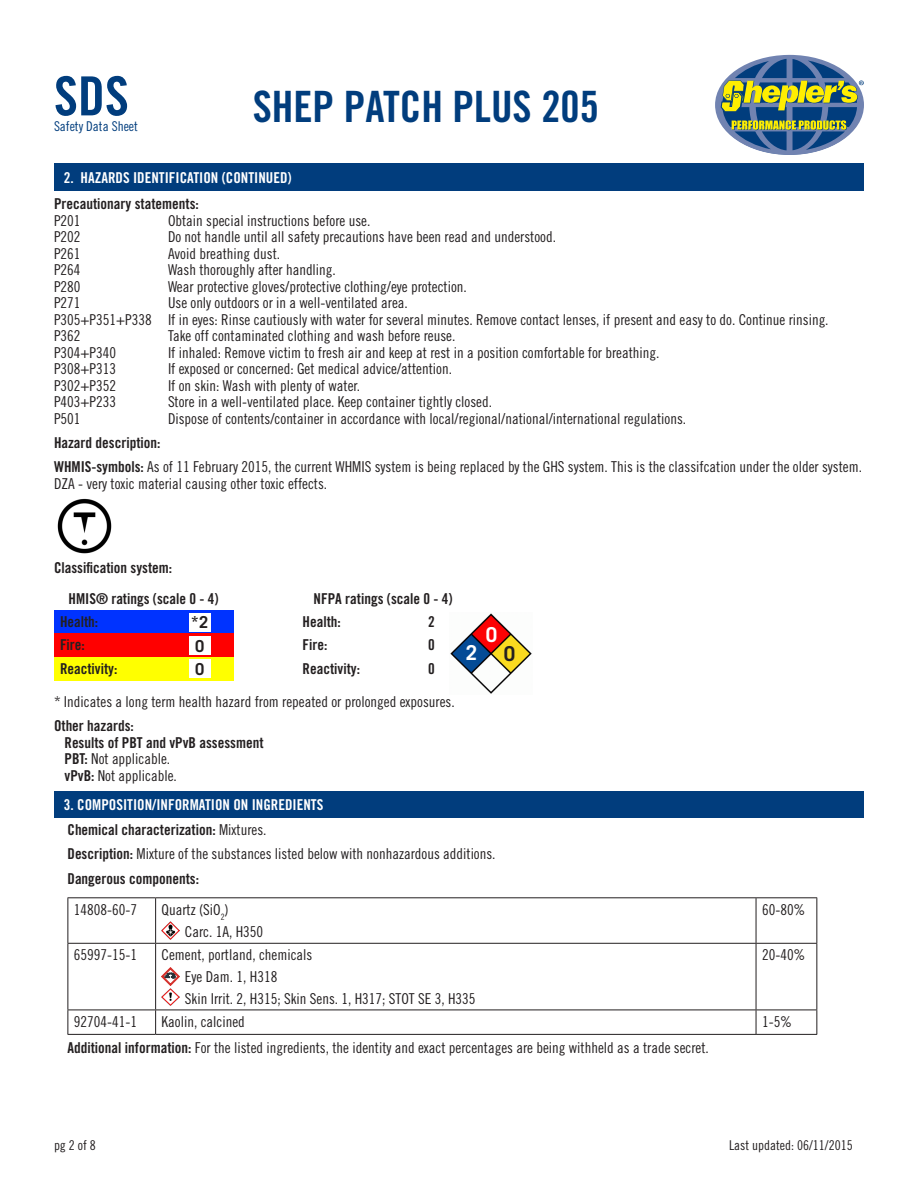
<style>
.page{position:relative;width:918px;height:1188px;background:#fff}
.page>*{position:absolute;margin:0;border:0;box-sizing:border-box;transform-origin:0 0}
.t1{font:54px "Trade Gothic LT Std Bd Cn 20";color:#013d7d}
.t2{font:43.2px "Trade Gothic LT Std Bd Cn 20";color:#013d7d}
.cHART_tEXT{font:700 20.55px "Trade Gothic LT Std";color:#fff}
.cHART_tEXT-2{font:700 20.55px "Trade Gothic LT Std";color:#231f20}
.cHART_tEXT-3{font:700 16.5px "Trade Gothic LT Std";color:#231f20}
.Body_Text{font:15px "Trade Gothic LT Std Cn 18";color:#231f20}
.Body_Text-2{font:15px "Trade Gothic LT Std Bd Cn 20";color:#231f20}
.cHART_tEXT-4{font:15px "Trade Gothic LT Std Cn 18";color:#231f20}
.Section_Header{font:15px "Trade Gothic LT Std Bd Cn 20";color:#fff}
.cHART_tEXT-5{font:13.5px "Trade Gothic LT Std Cn 18";color:#231f20}
.t3{font:13.5px "Trade Gothic LT Std Cn 18";color:#013d7d}
.s1{font-family:"Trade Gothic LT Std Bd Cn 20"}
.s2{font-family:"Trade Gothic LT Std Cn 18"}
</style>
<div class="page">
<svg style="left:715px;top:55px;width:149px;height:100px"></svg>
<div style="left:54px;top:164px;width:810px;height:27px;background:#013d7d"></div>
<div style="left:54px;top:610px;width:179px;height:23px;background:#03f"></div>
<div style="left:54px;top:633px;width:179px;height:24px;background:#f00"></div>
<div style="left:54px;top:657px;width:179px;height:24px;background:#ff0"></div>
<img style="left:450px;top:613px;width:82px;height:81px">
<div style="left:189px;top:660px;width:21px;height:18px;background:#fff"></div>
<div style="left:189px;top:637px;width:21px;height:18px;background:#fff"></div>
<div style="left:189px;top:613px;width:21px;height:19px;background:#fff"></div>
<div style="left:54px;top:791px;width:810px;height:27px;background:#013d7d"></div>
<hr style="left:156px;top:897px;width:600px;height:1px;background:#231f20">
<hr style="left:156px;top:943px;width:600px;height:1px;background:#231f20">
<hr style="left:156px;top:1010px;width:600px;height:1px;background:#231f20">
<hr style="left:156px;top:1034px;width:600px;height:1px;background:#231f20">
<hr style="left:756px;top:897px;width:61px;height:1px;background:#231f20">
<hr style="left:756px;top:898px;width:1px;height:45px;background:#231f20">
<hr style="left:816px;top:898px;width:1px;height:45px;background:#231f20">
<hr style="left:756px;top:943px;width:61px;height:1px;background:#231f20">
<hr style="left:756px;top:944px;width:1px;height:66px;background:#231f20">
<hr style="left:816px;top:944px;width:1px;height:66px;background:#231f20">
<hr style="left:756px;top:1010px;width:61px;height:1px;background:#231f20">
<svg style="left:756px;top:1010px;width:1px;height:24px"></svg>
<svg style="left:816px;top:1010px;width:1px;height:24px"></svg>
<hr style="left:756px;top:1034px;width:61px;height:1px;background:#231f20">
<hr style="left:68px;top:897px;width:88px;height:1px;background:#231f20">
<hr style="left:68px;top:898px;width:1px;height:45px;background:#231f20">
<hr style="left:155px;top:898px;width:1px;height:45px;background:#231f20">
<hr style="left:68px;top:943px;width:88px;height:1px;background:#231f20">
<hr style="left:68px;top:944px;width:1px;height:66px;background:#231f20">
<hr style="left:155px;top:944px;width:1px;height:66px;background:#231f20">
<hr style="left:68px;top:1010px;width:88px;height:1px;background:#231f20">
<svg style="left:68px;top:1010px;width:1px;height:24px"></svg>
<svg style="left:155px;top:1010px;width:1px;height:24px"></svg>
<hr style="left:68px;top:1034px;width:88px;height:1px;background:#231f20">
<svg style="left:162px;top:968px;width:17px;height:17px"></svg>
<img style="left:162px;top:988px;width:17px;height:18px">
<img style="left:57px;top:498px;width:55px;height:56px">
<img style="left:162px;top:922px;width:17px;height:18px">
<h1 class="t1" style="left:54px;top:63px;width:76px">SDS</h1>
<p class="t3" style="left:54px;top:118px;width:85px">Safety Data Sheet</p>
<h2 class="t2" style="left:253px;top:81px;width:348px">SHEP PATCH PLUS 205</h2>
<p class="Section_Header" style="left:64px;top:168px;width:229px">2. HAZARDS IDENTIFICATION (CONTINUED)</p>
<p class="Body_Text-2" style="left:54px;top:195px;width:146px">Precautionary statements:</p>
<p class="Body_Text" style="left:54px;top:211px;width:28px">P201</p>
<p class="Body_Text" style="left:168px;top:211px;width:204px">Obtain special instructions before use.</p>
<p class="Body_Text" style="left:54px;top:228px;width:28px">P202</p>
<p class="Body_Text" style="left:168px;top:228px;width:390px">Do not handle until all safety precautions have been read and understood.</p>
<p class="Body_Text" style="left:54px;top:244px;width:28px">P261</p>
<p class="Body_Text" style="left:168px;top:244px;width:114px">Avoid breathing dust.</p>
<p class="Body_Text" style="left:54px;top:261px;width:28px">P264</p>
<p class="Body_Text" style="left:168px;top:261px;width:169px">Wash thoroughly after handling.</p>
<p class="Body_Text" style="left:54px;top:277px;width:28px">P280</p>
<p class="Body_Text" style="left:168px;top:277px;width:300px">Wear protective gloves/protective clothing/eye protection.</p>
<p class="Body_Text" style="left:54px;top:294px;width:28px">P271</p>
<p class="Body_Text" style="left:168px;top:294px;width:241px">Use only outdoors or in a well-ventilated area.</p>
<p class="Body_Text" style="left:54px;top:310px;width:776px">P305+P351+P338 If in eyes: Rinse cautiously with water for several minutes. Remove contact lenses, if present and easy to do. Continue rinsing.</p>
<p class="Body_Text" style="left:54px;top:327px;width:28px">P362</p>
<p class="Body_Text" style="left:168px;top:327px;width:289px">Take off contaminated clothing and wash before reuse.</p>
<p class="Body_Text" style="left:54px;top:343px;width:64px">P304+P340</p>
<p class="Body_Text" style="left:168px;top:343px;width:493px">If inhaled: Remove victim to fresh air and keep at rest in a position comfortable for breathing.</p>
<p class="Body_Text" style="left:54px;top:360px;width:64px">P308+P313</p>
<p class="Body_Text" style="left:168px;top:360px;width:286px">If exposed or concerned: Get medical advice/attention.</p>
<p class="Body_Text" style="left:54px;top:376px;width:64px">P302+P352</p>
<p class="Body_Text" style="left:168px;top:376px;width:194px">If on skin: Wash with plenty of water.</p>
<p class="Body_Text" style="left:54px;top:393px;width:64px">P403+P233</p>
<p class="Body_Text" style="left:168px;top:393px;width:326px">Store in a well-ventilated place. Keep container tightly closed.</p>
<p class="Body_Text" style="left:54px;top:409px;width:28px">P501</p>
<p class="Body_Text" style="left:168px;top:409px;width:520px">Dispose of contents/container in accordance with local/regional/national/international regulations.</p>
<p class="Body_Text-2" style="left:54px;top:433px;width:108px">Hazard description:</p>
<p class="Body_Text" style="left:54px;top:458px;width:810px"><span class="s1">WHMIS-symbols:</span> As of 11 February 2015, the current WHMIS system is being replaced by the GHS system. This is the classifcation under the older system.</p>
<p class="Body_Text" style="left:54px;top:475px;width:275px">DZA - very toxic material causing other toxic effects.</p>
<p class="Body_Text-2" style="left:54px;top:559px;width:120px">Classification system:</p>
<p class="Body_Text-2" style="left:69px;top:589px;width:152px">HMIS® ratings (scale 0 - 4)</p>
<p class="Body_Text-2" style="left:314px;top:589px;width:141px">NFPA ratings (scale 0 - 4)</p>
<p class="Body_Text-2" style="left:60px;top:612px;width:40px">Health:</p>
<p class="Body_Text-2" style="left:303px;top:612px;width:40px">Health:</p>
<p class="Body_Text-2" style="left:428px;top:612px;width:8px">2</p>
<p class="Body_Text-2" style="left:60px;top:636px;width:26px">Fire:</p>
<p class="Body_Text-2" style="left:303px;top:636px;width:26px">Fire:</p>
<p class="Body_Text-2" style="left:428px;top:636px;width:8px">0</p>
<p class="Body_Text-2" style="left:60px;top:659px;width:59px">Reactivity:</p>
<p class="Body_Text-2" style="left:303px;top:659px;width:59px">Reactivity:</p>
<p class="Body_Text-2" style="left:428px;top:659px;width:8px">0</p>
<p class="Body_Text" style="left:54px;top:693px;width:402px">* Indicates a long term health hazard from repeated or prolonged exposures.</p>
<p class="Body_Text-2" style="left:54px;top:717px;width:81px">Other hazards:</p>
<p class="Body_Text-2" style="left:64px;top:733px;width:201px">Results of PBT and vPvB assessment</p>
<p class="Body_Text" style="left:64px;top:750px;width:107px"><span class="s1">PBT:</span> Not applicable.</p>
<p class="Body_Text" style="left:64px;top:767px;width:114px"><span class="s1">vPvB:</span> Not applicable.</p>
<p class="cHART_tEXT-3" style="left:191px;top:612px;width:19px">*2</p>
<p class="cHART_tEXT-3" style="left:195px;top:636px;width:11px">0</p>
<p class="cHART_tEXT-3" style="left:195px;top:659px;width:11px">0</p>
<p class="cHART_tEXT" style="left:486px;top:622px;width:13px">0</p>
<p class="cHART_tEXT" style="left:466px;top:640px;width:13px">2</p>
<p class="cHART_tEXT-2" style="left:504px;top:641px;width:13px">0</p>
<p class="Section_Header" style="left:64px;top:795px;width:261px">3. COMPOSITION/INFORMATION ON INGREDIENTS</p>
<p class="Body_Text-2" style="left:68px;top:820px;width:201px">Chemical characterization: <span class="s2">Mixtures.</span></p>
<p class="Body_Text" style="left:68px;top:845px;width:430px"><span class="s1">Description:</span> Mixture of the substances listed below with nonhazardous additions.</p>
<p class="Body_Text-2" style="left:68px;top:869px;width:133px">Dangerous components:</p>
<p class="cHART_tEXT-4" style="left:74px;top:900px;width:65px">14808-60-7</p>
<p class="cHART_tEXT-4" style="left:162px;top:900px;width:69px">Quartz (SiO<sub>2</sub>)</p>
<p class="cHART_tEXT-4" style="left:185px;top:922px;width:80px">Carc. 1A, H350</p>
<p class="cHART_tEXT-4" style="left:74px;top:946px;width:65px">65997-15-1</p>
<p class="cHART_tEXT-4" style="left:162px;top:946px;width:152px">Cement, portland, chemicals</p>
<p class="cHART_tEXT-4" style="left:185px;top:968px;width:94px">Eye Dam. 1, H318</p>
<p class="cHART_tEXT-4" style="left:185px;top:990px;width:292px">Skin Irrit. 2, H315; Skin Sens. 1, H317; STOT SE 3, H335</p>
<p class="cHART_tEXT-4" style="left:762px;top:900px;width:45px">60-80%</p>
<p class="cHART_tEXT-4" style="left:762px;top:946px;width:45px">20-40%</p>
<p class="cHART_tEXT-4" style="left:74px;top:1012px;width:65px">92704-41-1</p>
<p class="cHART_tEXT-4" style="left:162px;top:1012px;width:85px">Kaolin, calcined</p>
<p class="cHART_tEXT-4" style="left:762px;top:1012px;width:31px">1-5%</p>
<p class="Body_Text" style="left:68px;top:1039px;width:643px"><span class="s1">Additional information:</span> For the listed ingredients, the identity and exact percentages are being withheld as a trade secret.</p>
<p class="cHART_tEXT-5" style="left:54px;top:1137px;width:43px">pg 2 of 8</p>
<p class="cHART_tEXT-5" style="left:729px;top:1137px;width:125px">Last updated: 06/11/2015</p>
</div>
